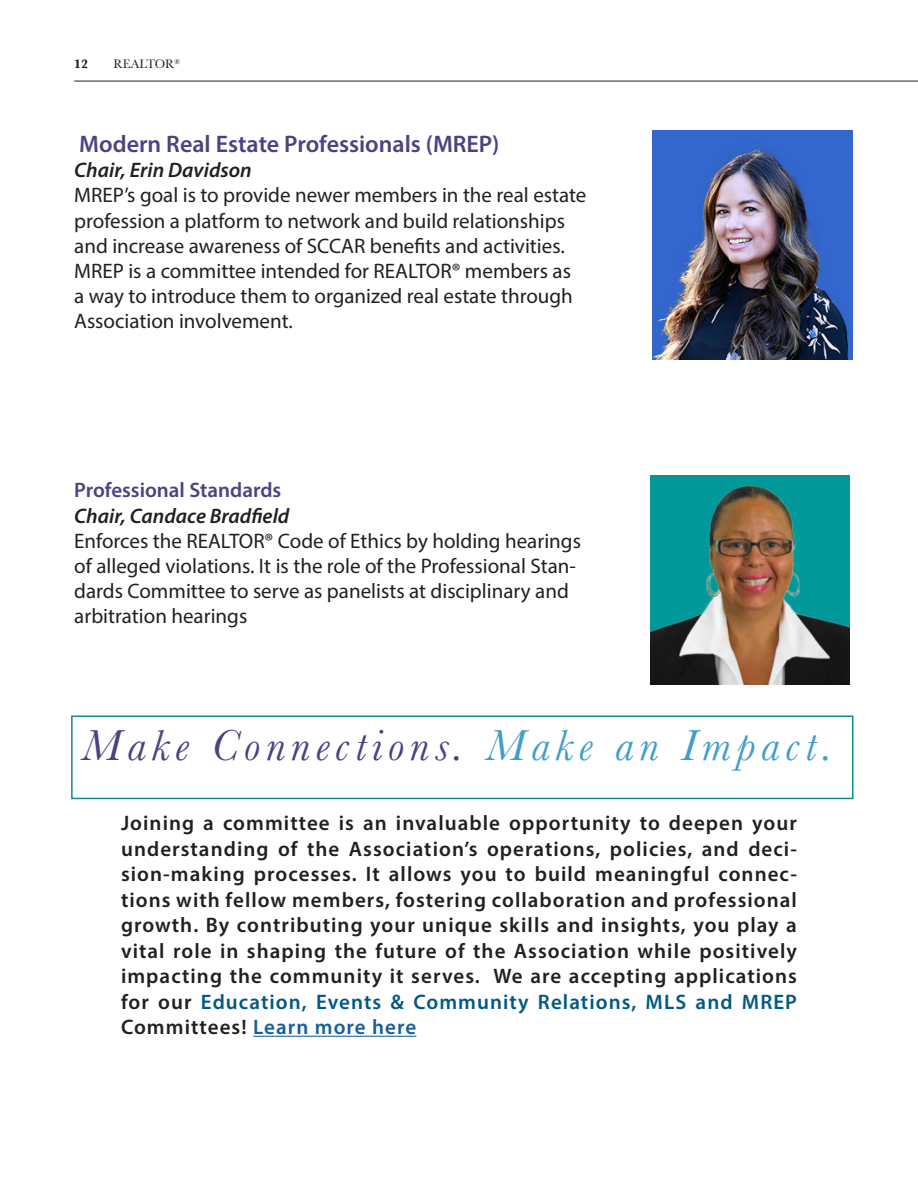
<style>
.page{position:relative;width:918px;height:1188px;background:#fff}
.page>*{position:absolute;margin:0;border:0;box-sizing:border-box;transform-origin:0 0}
.t1{font:italic 45px "Baskerville";letter-spacing:.125em;color:#4f4083}
.t2{font:600 24px "Myriad Pro";color:#4f4083}
.t3{font:21px/25.2px "Myriad Pro";color:#231f20}
.t4{font:600 21px/25.5px "Myriad Pro";letter-spacing:.05em;color:#231f20;text-align:justify}
.t5{font:12.75px "Baskerville";color:#231f20}
.t6{font:700 12.75px "Baskerville";color:#231f20}
.s1{font-weight:600;font-style:italic}
.s2{font-weight:600;color:#4f4083}
.s3{color:#429dca}
.s4{color:#005983}
.s5{color:#175d9e}
</style>
<div class="page">
<hr style="left:74px;top:81px;width:844px;height:1px;background:#231f20">
<img style="left:653px;top:131px;width:199px;height:228px">
<img style="left:650px;top:475px;width:200px;height:210px">
<hr style="left:253px;top:1036px;width:163px;height:1px;background:#175d9e">
<div style="left:71px;top:716px;width:783px;height:83px;border:2px solid #138a8d"></div>
<p class="t6" style="left:74px;top:55px;width:15px">12</p>
<p class="t5" style="left:114px;top:56px;width:68px">REALTOR<sup>®</sup></p>
<p class="t2" style="left:79px;top:129px;width:422px">Modern Real Estate Professionals (MREP)</p>
<p class="t3" style="left:74px;top:157px;width:514px"><span class="s1">Chair, Erin Davidson<br></span>MREP’s goal is to provide newer members in the real estate profession a platform to network and build relationships and increase awareness of SCCAR benefits and activities.<br>MREP is a committee intended for REALTOR® members as<br>a way to introduce them to organized real estate through Association involvement.</p>
<p class="t3" style="left:74px;top:477px;width:508px"><span class="s2">Professional Standards<br></span><span class="s1">Chair, Candace Bradfield<br></span>Enforces the REALTOR® Code of Ethics by holding hearings of alleged violations. It is the role of the Professional Stan&shy;dards Committee to serve as panelists at disciplinary and arbitration hearings</p>
<p class="t1" style="left:83px;top:716px;width:752px">Make Connections. <span class="s3">Make an Impact.</span></p>
<p class="t4" style="left:121px;top:810px;width:677px">Joining a committee is an invaluable opportunity to deepen your understanding of the Association’s operations, policies, and deci&shy;sion-making processes. It allows you to build meaningful connec&shy;tions with fellow members, fostering collaboration and professional growth. By contributing your unique skills and insights, you play a vital role in shaping the future of the Association while positively impacting the community it serves. We are accepting applications for our <span class="s4">Education, Events &amp; Community Relations, MLS and MREP </span>Committees! <span class="s5">Learn more here</span></p>
</div>
